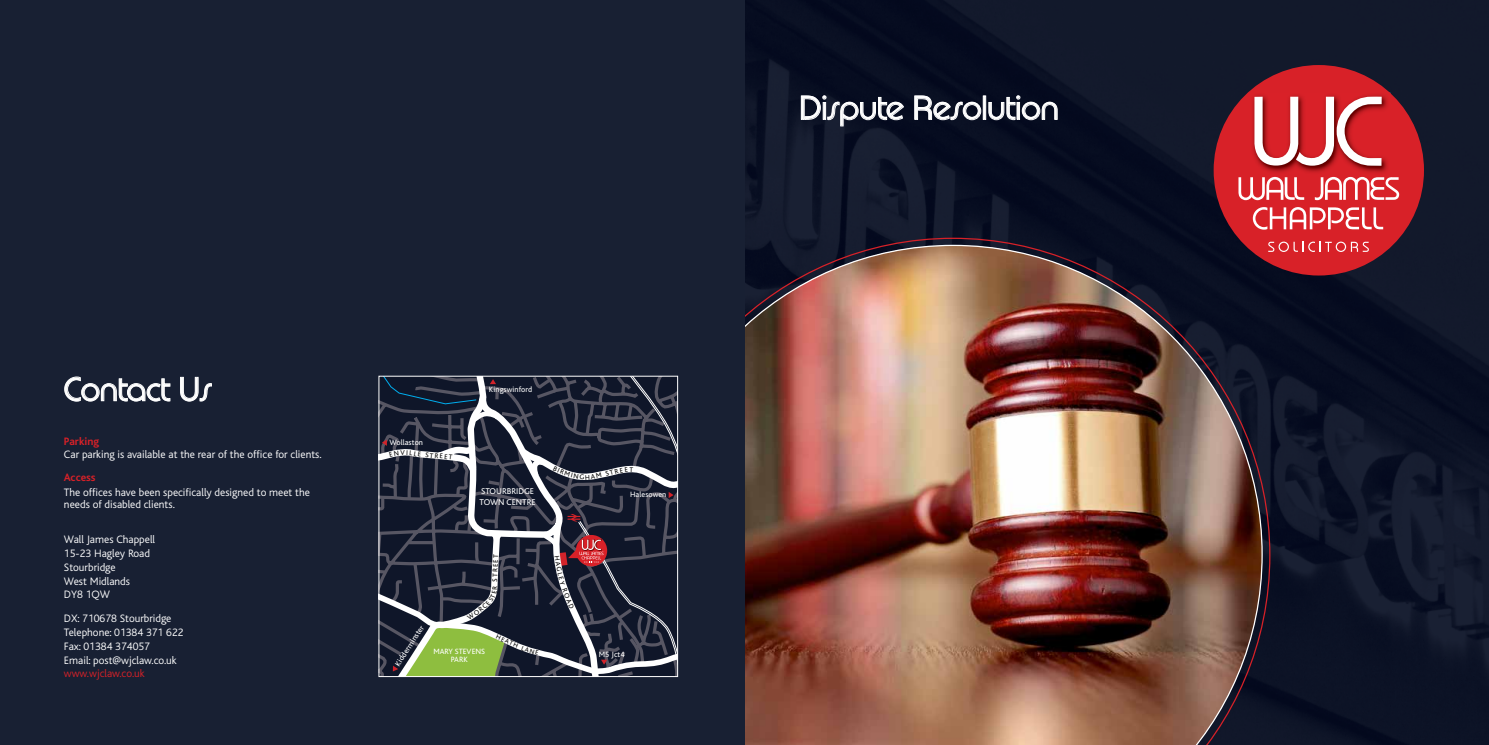
<style>
.page{position:relative;width:1489px;height:745px;background:#fff}
.page>*{position:absolute;margin:0;border:0;box-sizing:border-box;transform-origin:0 0}
.t1{font:300 35px "Pump EF";letter-spacing:.005em;color:#fff}
.t2{font:300 11.25px/13.8px "Bliss";color:#fff}
.t3{font:300 11.25px "Bliss";color:#d82128}
.t4{font:700 11.25px "Bliss";color:#d82128}
.t5{font:8.75px/10.5px "Bliss";color:#fff}
.t6{font:8px/8px "Bliss";letter-spacing:.01em;color:#fff;text-align:center}
.t7{font:7.25px "Bliss";color:#000}
</style>
<div class="page">
<img style="left:744px;top:0;width:744px;height:744px">
<svg style="left:800px;top:95px;width:104px;height:31px"></svg>
<svg style="left:914px;top:95px;width:67px;height:25px"></svg>
<div style="left:982px;top:96px;width:3px;height:24px;border:1px solid #fff"></div>
<svg style="left:988px;top:95px;width:69px;height:25px"></svg>
<div style="left:1213px;top:65px;width:210px;height:210px;background:#d82128;border-radius:50%"></div>
<svg style="left:1238px;top:177px;width:66px;height:23px"></svg>
<svg style="left:1252px;top:207px;width:130px;height:22px"></svg>
<svg style="left:1314px;top:177px;width:84px;height:23px"></svg>
<svg style="left:1270px;top:241px;width:98px;height:11px"></svg>
<img style="left:1252px;top:92px;width:138px;height:81px">
<svg style="left:1253px;top:96px;width:128px;height:70px"></svg>
<svg style="left:744px;top:237px;width:526px;height:507px"></svg>
<img style="left:744px;top:244px;width:518px;height:500px">
<div style="left:0;top:0;width:744px;height:744px;background:#182033"></div>
<svg style="left:64px;top:376px;width:107px;height:25px"></svg>
<svg style="left:180px;top:376px;width:32px;height:25px"></svg>
<svg style="left:379px;top:376px;width:298px;height:300px"></svg>
<h1 class="t1" style="left:64px;top:370px;width:149px">Contact Us</h1>
<p class="t4" style="left:64px;top:434px;width:37px">Parking</p>
<p class="t2" style="left:64px;top:447px;width:259px">Car parking is available at the rear of the office for clients.</p>
<p class="t4" style="left:64px;top:471px;width:33px">Access</p>
<p class="t2" style="left:64px;top:486px;width:247px;line-height:12.5px">The offices have been specifically designed to meet the needs of disabled clients.</p>
<p class="t2" style="left:64px;top:532px;width:93px">Wall James Chappell<br>15-23 Hagley Road<br>Stourbridge<br>West Midlands<br>DY8 1QW</p>
<p class="t2" style="left:64px;top:611px;width:121px">DX: 710678 Stourbridge<br>Telephone: 01384 371 622<br>Fax: 01384 374057<br>Email: post@wjclaw.co.uk</p>
<p class="t3" style="left:64px;top:667px;width:82px">www.wjclaw.co.uk</p>
<p class="t6" style="left:389px;top:438px;width:35px">Wollaston</p>
<p class="t6" style="left:489px;top:385px;width:45px">Kingswinford</p>
<p class="t5" style="left:479px;top:486px;width:58px">STOURBRIDGE<br>TOWN CENTRE</p>
<p class="t6" style="left:630px;top:490px;width:38px">Halesowen</p>
<p class="t7" style="left:491px;top:581px;width:29px;rotate:-88deg">STREET</p>
<p class="t6" style="left:393px;top:662px;width:48px;rotate:-57deg">Kidderminster</p>
<p class="t6" style="left:433px;top:647px;width:53px">MARY STEVENS<br>PARK</p>
<p class="t6" style="left:598px;top:650px;width:27px">M5 Jct4</p>
<h1 class="t1" style="left:799px;top:89px;width:261px">Dispute Resolution</h1>
</div>
